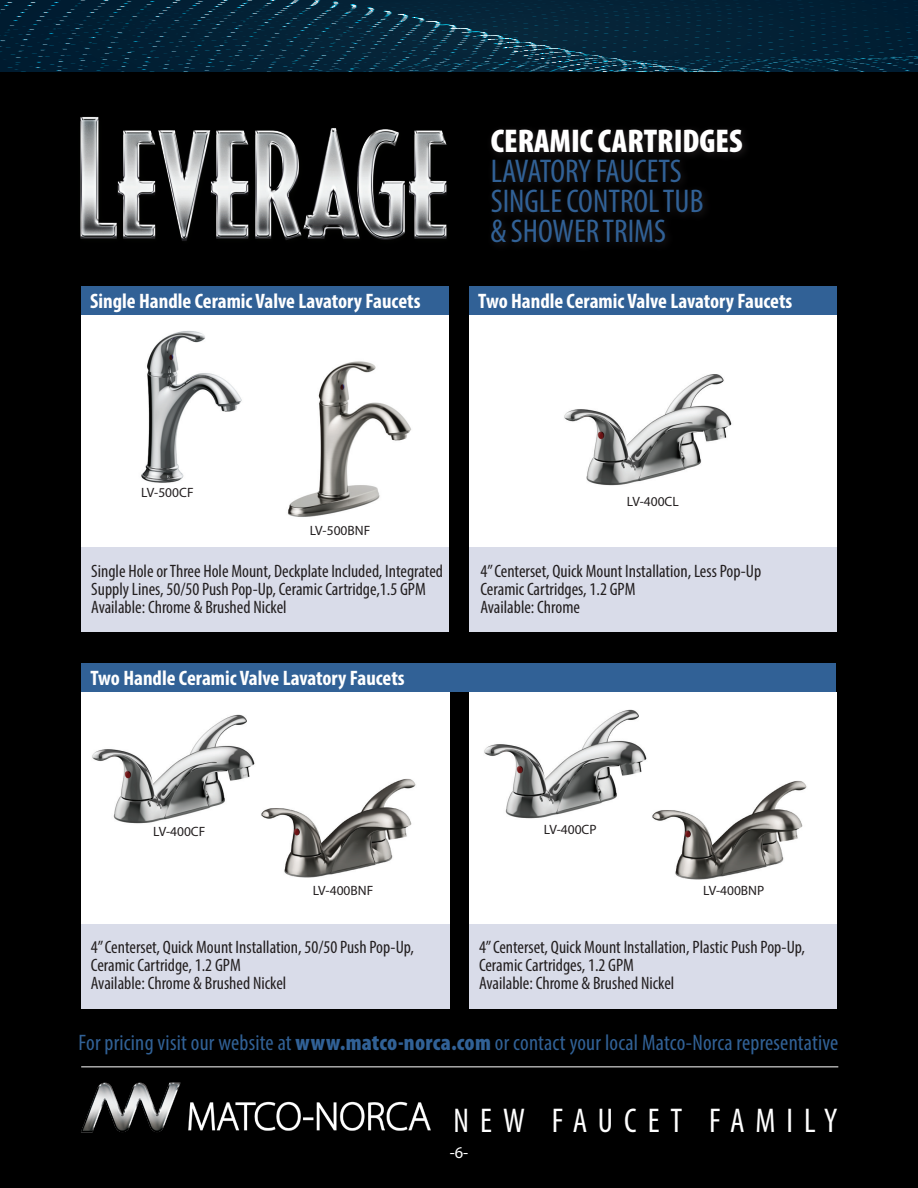
<style>
.page{position:relative;width:918px;height:1188px;background:#000}
.page>*{position:absolute;margin:0;border:0;box-sizing:border-box;transform-origin:0 0}
.t1{font:condensed 34.5px "Myriad Pro";letter-spacing:.33em;color:#fff}
.t2{font:condensed 33px/30px "Myriad Pro";color:#316196}
.t3{font:900 condensed 33px "Myriad Pro";color:#fff}
.t4{font:condensed 22.5px "Myriad Pro";letter-spacing:.01em;color:#316196}
.t5{font:700 condensed 21px "Myriad Pro";color:#fff}
.t6{font:condensed 18px/18px "Myriad Pro";color:#231f20}
.t7{font:16.5px "Myriad Pro";color:#fff}
.t8{font:13.5px "Myriad Pro";color:#231f20}
.s1{font-weight:900}
</style>
<div class="page">
<div style="left:81px;top:315px;width:368px;height:232px;background:#fff"></div>
<div style="left:82px;top:547px;width:367px;height:85px;background:#d9dce9"></div>
<div style="left:81px;top:692px;width:368px;height:232px;background:#fff"></div>
<div style="left:81px;top:925px;width:368px;height:84px;background:#d9dce9"></div>
<div style="left:469px;top:315px;width:367px;height:232px;background:#fff"></div>
<div style="left:469px;top:547px;width:367px;height:85px;background:#d9dce9"></div>
<div style="left:469px;top:692px;width:367px;height:232px;background:#fff"></div>
<div style="left:469px;top:925px;width:367px;height:84px;background:#d9dce9"></div>
<svg style="left:0;top:0;width:918px;height:72px;background:#06283c"></svg>
<img style="left:81px;top:1082px;width:350px;height:51px">
<div style="left:81px;top:287px;width:368px;height:28px;background:#316196"></div>
<div style="left:469px;top:287px;width:368px;height:28px;background:#316196"></div>
<div style="left:82px;top:664px;width:754px;height:28px;background:#316196"></div>
<img style="left:141px;top:331px;width:101px;height:152px">
<img style="left:288px;top:361px;width:124px;height:156px">
<img style="left:564px;top:374px;width:168px;height:112px">
<img style="left:92px;top:714px;width:163px;height:110px">
<img style="left:484px;top:709px;width:163px;height:110px">
<img style="left:261px;top:778px;width:155px;height:100px">
<img style="left:652px;top:780px;width:155px;height:100px">
<hr style="left:81px;top:1066px;width:757px;height:1px;background:#fff">
<div style="left:485px;top:124px;width:267px;height:128px;background:#080707"></div>
<img style="left:5px;top:50px;width:464px;height:191px">
<p class="t5" style="left:90px;top:288px;width:332px">Single Handle Ceramic Valve Lavatory Faucets</p>
<h2 class="t3" style="left:491px;top:120px;width:253px">CERAMIC CARTRIDGES</h2>
<h2 class="t2" style="left:490px;top:156px;width:215px">LAVATORY FAUCETS<br>SINGLE CONTROL TUB &amp; SHOWER TRIMS</h2>
<p class="t5" style="left:478px;top:288px;width:316px">Two Handle Ceramic Valve Lavatory Faucets</p>
<p class="t8" style="left:141px;top:484px;width:54px">LV-500CF</p>
<p class="t8" style="left:310px;top:522px;width:62px">LV-500BNF</p>
<p class="t6" style="left:91px;top:561px;width:353px">Single Hole or Three Hole Mount, Deckplate Included, Integrated<br>Supply Lines, 50/50 Push Pop-Up, Ceramic Cartridge,1.5 GPM<br>Available: Chrome &amp; Brushed Nickel</p>
<p class="t5" style="left:91px;top:665px;width:316px">Two Handle Ceramic Valve Lavatory Faucets</p>
<p class="t8" style="left:627px;top:493px;width:54px">LV-400CL</p>
<p class="t6" style="left:481px;top:561px;width:282px">4” Centerset, Quick Mount Installation, Less Pop-Up<br>Ceramic Cartridges, 1.2 GPM<br>Available: Chrome</p>
<p class="t8" style="left:153px;top:823px;width:54px">LV-400CF</p>
<p class="t8" style="left:544px;top:822px;width:54px">LV-400CP</p>
<p class="t8" style="left:313px;top:882px;width:62px">LV-400BNF</p>
<p class="t8" style="left:703px;top:882px;width:63px">LV-400BNP</p>
<p class="t6" style="left:91px;top:938px;width:325px">4” Centerset, Quick Mount Installation, 50/50 Push Pop-Up,<br>Ceramic Cartridge, 1.2 GPM<br>Available: Chrome &amp; Brushed Nickel</p>
<p class="t6" style="left:479px;top:938px;width:327px">4” Centerset, Quick Mount Installation, Plastic Push Pop-Up,<br>Ceramic Cartridges, 1.2 GPM<br>Available: Chrome &amp; Brushed Nickel</p>
<p class="t4" style="left:79px;top:1029px;width:761px">For pricing visit our website at <span class="s1">www.matco-norca.com</span> or contact your local Matco-Norca representative</p>
<h1 class="t1" style="left:453px;top:1100px;width:385px">NEW FAUCET FAMILY</h1>
<p class="t7" style="left:450px;top:1142px;width:20px">-6-</p>
</div>
